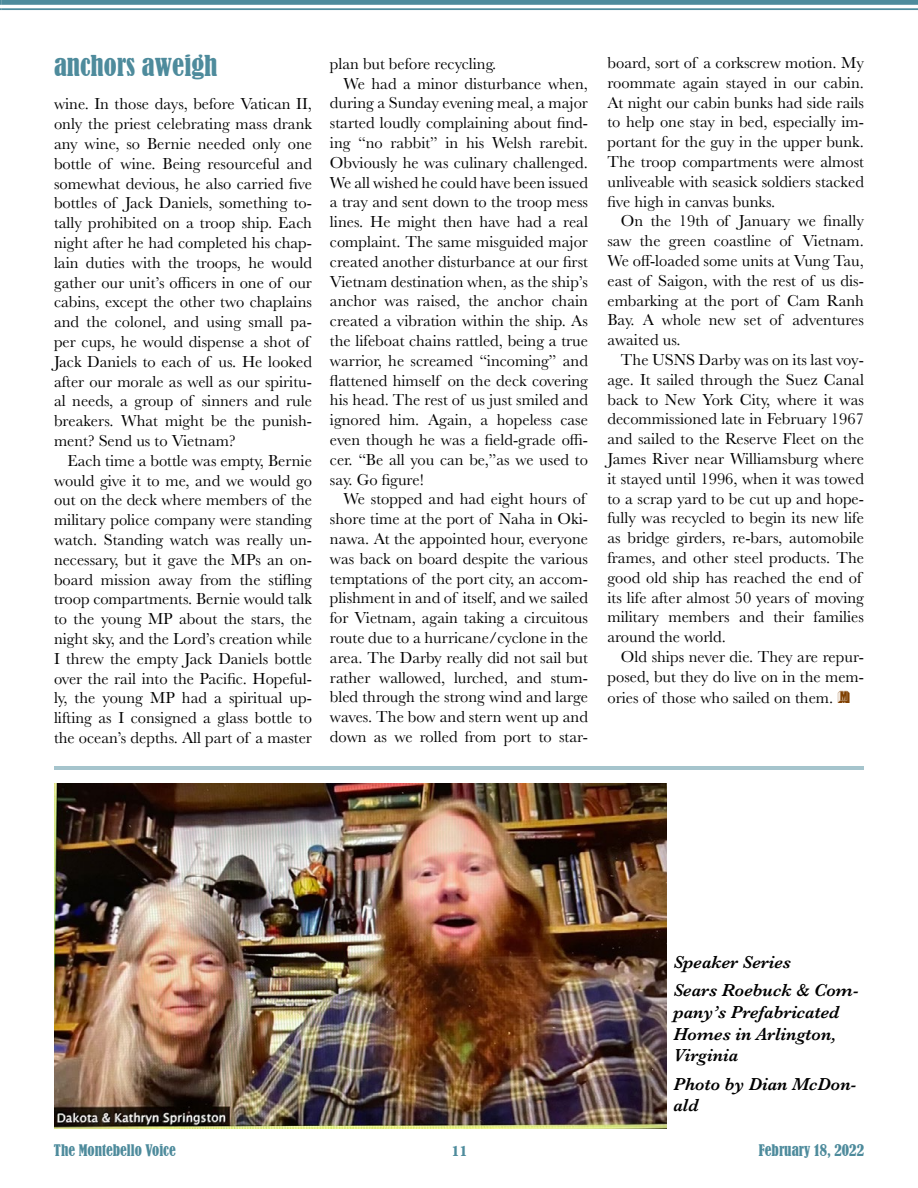
<style>
.page{position:relative;width:918px;height:1188px;background:#fff}
.page>*{position:absolute;margin:0;border:0;box-sizing:border-box;transform-origin:0 0}
.t1{font:condensed 27px "Bernard";color:#4e8b9c}
.t2{font:italic 600 18px/21.6px "Baskerville";color:#000}
.t3{font:16.5px/19.8px "Baskerville";color:#000;text-align:justify}
.t4{font:condensed 15px "Bernard";color:#4e8b9c}
.t5{font:700 15px "Baskerville";color:#4e8b9c}
.s1{font-family:"Buxom D";font-size:18px;color:#804000}
</style>
<div class="page">
<svg style="left:0;top:0;width:2px;height:10px"></svg>
<div style="left:2px;top:0;width:916px;height:5px;background:#4e8b9c"></div>
<hr style="left:2px;top:8px;width:916px;height:2px;background:#4e8b9c">
<img style="left:54px;top:783px;width:613px;height:346px">
<hr style="left:54px;top:767px;width:810px;height:1px;background:#4e8b9c">
<hr style="left:54px;top:769px;width:810px;height:1px;background:#4e8b9c">
<h1 class="t1" style="left:54px;top:50px;width:165px">anchors aweigh</h1>
<p class="t3" style="left:54px;top:94px;width:260px;text-align:left">wine. In those days, before Vatican II, only the priest celebrating mass drank any wine, so Bernie needed only one bottle of wine. Being resourceful and somewhat devious, he also carried five bottles of Jack Daniels, something to&shy;tally prohibited on a troop ship. Each night after he had completed his chap&shy;lain duties with the troops, he would gather our unit’s officers in one of our cabins, except the other two chaplains and the colonel, and using small pa&shy;per cups, he would dispense a shot of Jack Daniels to each of us. He looked after our morale as well as our spiritu&shy;al needs, a group of sinners and rule breakers. What might be the punish&shy;ment? Send us to Vietnam?</p>
<p class="t3" style="left:54px;top:451px;width:260px;text-indent:13px">Each time a bottle was empty, Bernie would give it to me, and we would go out on the deck where members of the military police company were standing watch. Standing watch was really un&shy;necessary, but it gave the MPs an on&shy;board mission away from the stifling troop compartments. Bernie would talk to the young MP about the stars, the night sky, and the Lord’s creation while I threw the empty Jack Daniels bottle over the rail into the Pacific. Hopeful&shy;ly, the young MP had a spiritual up&shy;lifting as I consigned a glass bottle to the ocean’s depths. All part of a master</p>
<p class="t3" style="left:330px;top:54px;width:168px">plan but before recycling.</p>
<p class="t3" style="left:343px;top:74px;width:246px">We had a minor disturbance when,</p>
<p class="t3" style="left:330px;top:93px;width:259px">during a Sunday evening meal, a major</p>
<p class="t3" style="left:330px;top:113px;width:260px">started loudly complaining about find-</p>
<p class="t3" style="left:330px;top:133px;width:260px">ing “no rabbit” in his Welsh rarebit.</p>
<p class="t3" style="left:330px;top:153px;width:260px">Obviously he was culinary challenged.</p>
<p class="t3" style="left:330px;top:173px;width:259px">We all wished he could have been issued</p>
<p class="t3" style="left:330px;top:192px;width:259px">a tray and sent down to the troop mess</p>
<p class="t3" style="left:330px;top:212px;width:260px">lines. He might then have had a real</p>
<p class="t3" style="left:330px;top:232px;width:259px">complaint. The same misguided major</p>
<p class="t3" style="left:330px;top:252px;width:260px">created another disturbance at our first</p>
<p class="t3" style="left:330px;top:272px;width:259px">Vietnam destination when, as the ship’s</p>
<p class="t3" style="left:330px;top:291px;width:259px">anchor was raised, the anchor chain</p>
<p class="t3" style="left:330px;top:311px;width:259px">created a vibration within the ship. As</p>
<p class="t3" style="left:330px;top:331px;width:260px">the lifeboat chains rattled, being a true</p>
<p class="t3" style="left:330px;top:351px;width:260px">warrior, he screamed “incoming” and</p>
<p class="t3" style="left:330px;top:371px;width:260px">flattened himself on the deck covering</p>
<p class="t3" style="left:330px;top:390px;width:259px">his head. The rest of us just smiled and</p>
<p class="t3" style="left:330px;top:410px;width:259px">ignored him. Again, a hopeless case</p>
<p class="t3" style="left:330px;top:430px;width:260px">even though he was a field-grade offi-</p>
<p class="t3" style="left:330px;top:450px;width:260px">cer. “Be all you can be,”as we used to</p>
<p class="t3" style="left:330px;top:470px;width:95px">say. Go figure!</p>
<p class="t3" style="left:343px;top:489px;width:244px">We stopped and had eight hours of</p>
<p class="t3" style="left:330px;top:509px;width:260px">shore time at the port of Naha in Oki-</p>
<p class="t3" style="left:330px;top:529px;width:260px">nawa. At the appointed hour, everyone</p>
<p class="t3" style="left:330px;top:549px;width:259px">was back on board despite the various</p>
<p class="t3" style="left:330px;top:569px;width:260px">temptations of the port city, an accom-</p>
<p class="t3" style="left:330px;top:588px;width:260px">plishment in and of itself, and we sailed</p>
<p class="t3" style="left:330px;top:608px;width:259px">for Vietnam, again taking a circuitous</p>
<p class="t3" style="left:330px;top:628px;width:260px">route due to a hurricane/cyclone in the</p>
<p class="t3" style="left:330px;top:648px;width:260px">area. The Darby really did not sail but</p>
<p class="t3" style="left:330px;top:668px;width:260px">rather wallowed, lurched, and stum-</p>
<p class="t3" style="left:330px;top:687px;width:260px">bled through the strong wind and large</p>
<p class="t3" style="left:330px;top:707px;width:259px">waves. The bow and stern went up and</p>
<p class="t3" style="left:330px;top:727px;width:260px">down as we rolled from port to star-</p>
<p class="t3" style="left:607px;top:53px;width:258px">board, sort of a corkscrew motion. My roommate again stayed in our cabin.<br>At night our cabin bunks had side rails to help one stay in bed, especially im&shy;portant for the guy in the upper bunk.<br>The troop compartments were almost unliveable with seasick soldiers stacked five high in canvas bunks.</p>
<p class="t3" style="left:607px;top:211px;width:258px;text-indent:13px">On the 19th of January we finally saw the green coastline of Vietnam.<br>We off-loaded some units at Vung Tau, east of Saigon, with the rest of us dis&shy;embarking at the port of Cam Ranh Bay. A whole new set of adventures awaited us.</p>
<p class="t3" style="left:607px;top:350px;width:258px;text-align:left;text-indent:13px">The USNS Darby was on its last voy&shy;age. It sailed through the Suez Canal back to New York City, where it was decommissioned late in February 1967 and sailed to the Reserve Fleet on the James River near Williamsburg where it stayed until 1996, when it was towed to a scrap yard to be cut up and hope&shy;fully was recycled to begin its new life as bridge girders, re-bars, automobile frames, and other steel products. The good old ship has reached the end of its life after almost 50 years of moving military members and their families around the world.</p>
<p class="t3" style="left:607px;top:647px;width:258px;text-align:right">Old ships never die. They are repur&shy;posed, but they do live on in the mem-</p>
<p class="t3" style="left:607px;top:688px;width:244px">ories of those who sailed on them. <span class="s1">M</span></p>
<p class="t2" style="left:673px;top:948px;width:187px;line-height:28.3px">Speaker Series<br>Sears Roebuck &amp; Com-</p>
<p class="t2" style="left:673px;top:1001px;width:168px">pany’s Prefabricated<br>Homes in Arlington,<br>Virginia</p>
<p class="t2" style="left:673px;top:1073px;width:185px">Photo by Dian McDon&shy;ald</p>
<p class="t4" style="left:54px;top:1141px;width:123px">The Montebello Voice</p>
<p class="t5" style="left:451px;top:1140px;width:18px">11</p>
<p class="t4" style="left:759px;top:1141px;width:107px">February 18, 2022</p>
</div>
